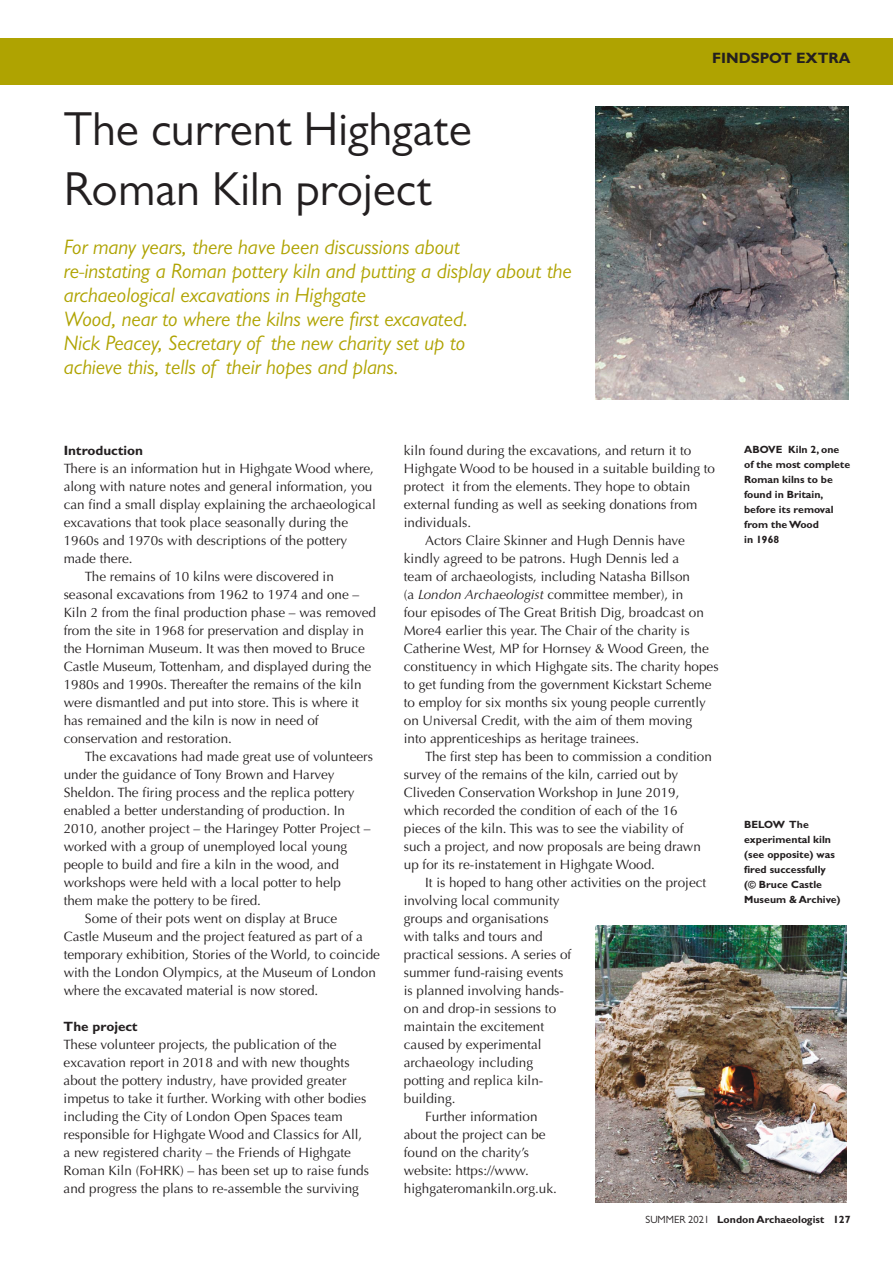
<style>
.page{position:relative;width:893px;height:1263px;background:#fff}
.page>*{position:absolute;margin:0;border:0;box-sizing:border-box;transform-origin:0 0}
.t1{font:48px/60px "Gill Sans MT Pro";color:#231f20}
.t2{font:italic 21px/24px "Gill Sans MT Pro";color:#afa301}
.t3{font:700 15px "Gill Sans MT Pro";color:#231f20}
.t4{font:13.5px/18px "Optima LT Pro";color:#231f20}
.t5{font:700 13.5px "Gill Sans MT Pro";color:#231f20}
.t6{font:700 10.5px/15px "Gill Sans MT Pro";color:#231f20}
.s1{font-style:italic}
.s2{font-weight:400}
</style>
<div class="page">
<div style="left:0;top:38px;width:893px;height:47px;background:#afa301"></div>
<img style="left:595px;top:106px;width:253px;height:293px">
<img style="left:595px;top:925px;width:252px;height:278px">
<p class="t1" style="left:64px;top:103px;width:409px">The current Highgate<br>Roman Kiln project</p>
<p class="t2" style="left:64px;top:237px;width:510px">For many years, there have been discussions about<br>re-instating a Roman pottery kiln and putting a display about the archaeological excavations in Highgate<br>Wood, near to where the kilns were first excavated.<br>Nick Peacey, Secretary of the new charity set up to<br>achieve this, tells of their hopes and plans.</p>
<p class="t3" style="left:712px;top:53px;width:140px">FINDSPOT EXTRA</p>
<h1 class="t5" style="left:64px;top:445px;width:81px">Introduction</h1>
<p class="t4" style="left:64px;top:460px;width:314px">There is an information hut in Highgate Wood where, along with nature notes and general information, you can find a small display explaining the archaeological excavations that took place seasonally during the 1960s and 1970s with descriptions of the pottery made there.</p>
<p class="t4" style="left:64px;top:568px;width:314px;text-indent:21px">The remains of 10 kilns were discovered in seasonal excavations from 1962 to 1974 and one – Kiln 2 from the final production phase – was removed from the site in 1968 for preservation and display in the Horniman Museum. It was then moved to Bruce Castle Museum, Tottenham, and displayed during the 1980s and 1990s. Thereafter the remains of the kiln were dismantled and put into store. This is where it has remained and the kiln is now in need of conservation and restoration.</p>
<p class="t4" style="left:64px;top:748px;width:311px;text-indent:21px">The excavations had made great use of volunteers under the guidance of Tony Brown and Harvey Sheldon. The firing process and the replica pottery enabled a better understanding of production. In 2010, another project – the Haringey Potter Project – worked with a group of unemployed local young people to build and fire a kiln in the wood, and workshops were held with a local potter to help them make the pottery to be fired.</p>
<p class="t4" style="left:64px;top:910px;width:318px;text-indent:21px">Some of their pots went on display at Bruce<br>Castle Museum and the project featured as part of a temporary exhibition, Stories of the World, to coincide with the London Olympics, at the Museum of London where the excavated material is now stored.</p>
<h1 class="t5" style="left:64px;top:1021px;width:76px">The project</h1>
<p class="t4" style="left:64px;top:1036px;width:307px">These volunteer projects, the publication of the excavation report in 2018 and with new thoughts about the pottery industry, have provided greater impetus to take it further. Working with other bodies including the City of London Open Spaces team responsible for Highgate Wood and Classics for All, a new registered charity – the Friends of Highgate Roman Kiln (FoHRK) – has been set up to raise funds and progress the plans to re-assemble the surviving</p>
<p class="t4" style="left:404px;top:443px;width:313px">kiln found during the excavations, and return it to Highgate Wood to be housed in a suitable building to protect it from the elements. They hope to obtain external funding as well as seeking donations from individuals.</p>
<p class="t4" style="left:404px;top:533px;width:316px;text-indent:21px">Actors Claire Skinner and Hugh Dennis have kindly agreed to be patrons. Hugh Dennis led a<br>team of archaeologists, including Natasha Billson<br>(a <span class="s1">London Archaeologist</span> committee member), in<br>four episodes of The Great British Dig, broadcast on More4 earlier this year. The Chair of the charity is Catherine West, MP for Hornsey &amp; Wood Green, the constituency in which Highgate sits. The charity hopes to get funding from the government Kickstart Scheme to employ for six months six young people currently on Universal Credit, with the aim of them moving<br>into apprenticeships as heritage trainees.</p>
<p class="t4" style="left:404px;top:749px;width:310px;text-indent:21px">The first step has been to commission a condition survey of the remains of the kiln, carried out by Cliveden Conservation Workshop in June 2019, which recorded the condition of each of the 16 pieces of the kiln. This was to see the viability of such a project, and now proposals are being drawn up for its re-instatement in Highgate Wood.</p>
<p class="t4" style="left:404px;top:875px;width:304px;text-indent:21px">It is hoped to hang other activities on the project involving local community<br>groups and organisations<br>with talks and tours and<br>practical sessions. A series of<br>summer fund-raising events<br>is planned involving hands-<br>on and drop-in sessions to<br>maintain the excitement<br>caused by experimental<br>archaeology including<br>potting and replica kiln-<br>building.</p>
<p class="t4" style="left:404px;top:1109px;width:155px;text-indent:21px">Further information about the project can be found on the charity’s website: https://www. highgateromankiln.org.uk.</p>
<p class="t6" style="left:744px;top:443px;width:108px">ABOVE Kiln 2, one of the most complete<br>Roman kilns to be found in Britain, before its removal from the Wood<br>in 1968</p>
<p class="t6" style="left:744px;top:818px;width:92px">BELOW The experimental kiln (see opposite) was fired successfully</p>
<p class="t6" style="left:744px;top:878px;width:98px">(© Bruce Castle<br>Museum &amp; Archive)</p>
<p class="t6" style="left:645px;top:1213px;width:206px"><span class="s2">SUMMER 2021</span> London Archaeologist 127</p>
</div>
